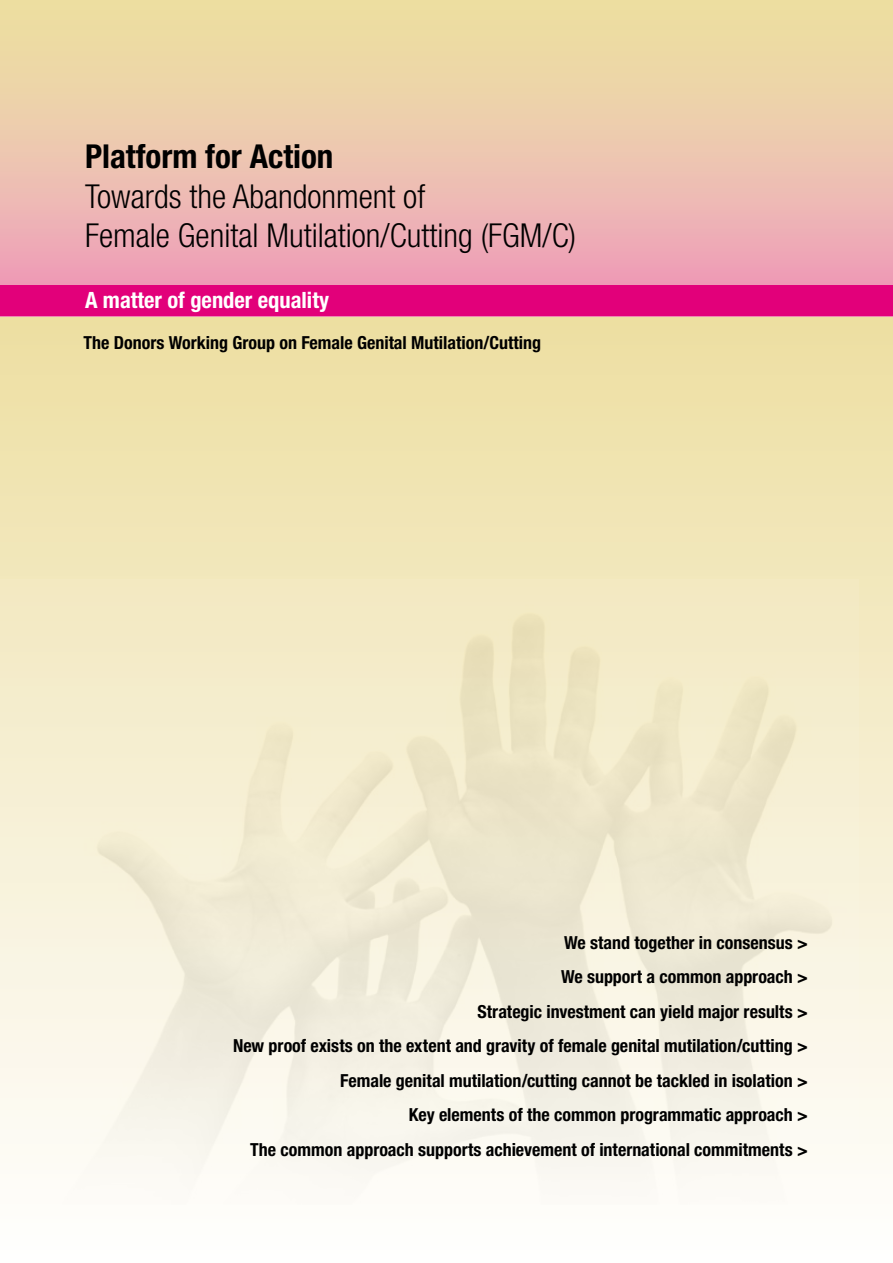
<style>
.page{position:relative;width:893px;height:1263px;background:#fff}
.page>*{position:absolute;margin:0;border:0;box-sizing:border-box;transform-origin:0 0}
.t1{font:300 condensed 33px/39.6px "Helvetica Neue LT Std";color:#000}
.t2{font:700 condensed 22.5px "Helvetica Neue LT Std";color:#fff}
.t3{font:700 condensed 18px/34.5px "Helvetica Neue LT Std";color:#000;text-align:right}
.s1{font-weight:700}
</style>
<div class="page">
<div style="left:0;top:310px;width:893px;height:953px;background:linear-gradient(to bottom,#eddea2,#fff)"></div>
<svg style="left:0;top:0;width:893px;height:286px;background:#edc4ad"></svg>
<div style="left:0;top:286px;width:893px;height:30px;background:#e2007a"></div>
<img style="left:0;top:579px;width:859px;height:625px">
<p class="t1" style="left:85px;top:136px;width:493px"><span class="s1">Platform for Action<br></span>Towards the Abandonment of<br>Female Genital Mutilation/Cutting (FGM/C)</p>
<p class="t2" style="left:85px;top:287px;width:245px">A matter of gender equality</p>
<h4 class="t3" style="left:84px;top:325px;width:459px">The Donors Working Group on Female Genital Mutilation/Cutting</h4>
<p class="t3" style="left:233px;top:925px;width:576px">We stand together in consensus &gt;<br>We support a common approach &gt;<br>Strategic investment can yield major results &gt;<br>New proof exists on the extent and gravity of female genital mutilation/cutting &gt; Female genital mutilation/cutting cannot be tackled in isolation &gt;<br>Key elements of the common programmatic approach &gt;<br>The common approach supports achievement of international commitments &gt;</p>
</div>
